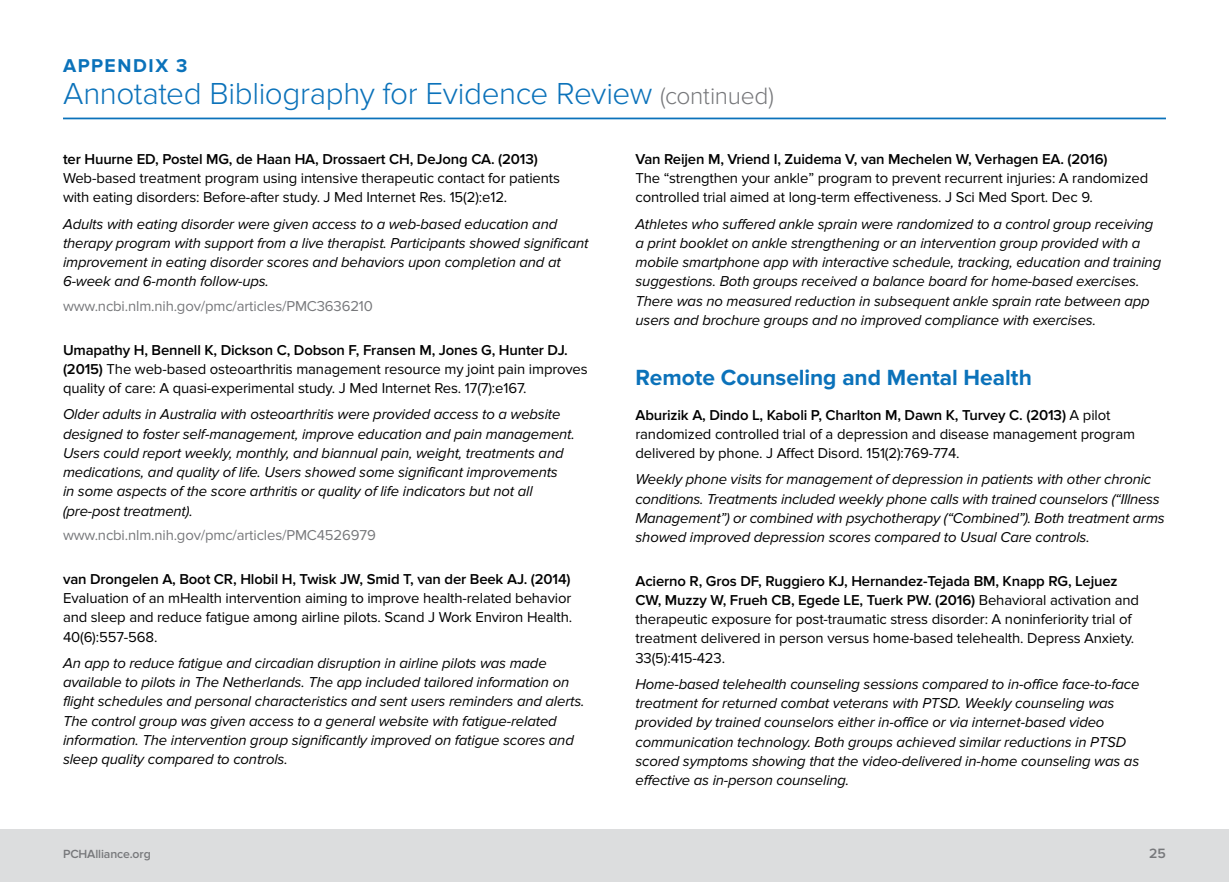
<style>
.page{position:relative;width:1229px;height:882px;background:#fff}
.page>*{position:absolute;margin:0;border:0;box-sizing:border-box;transform-origin:0 0}
.t1{font:300 31.5px "Proxima Nova";letter-spacing:-.015em;color:#0b72ba}
.t2{font:700 22.75px "Proxima Nova";letter-spacing:-.005em;color:#0b72ba}
.t3{font:700 19.25px "Proxima Nova";letter-spacing:.08em;color:#0b72ba}
.t4{font:italic 14.88px/19.2px "Proxima Nova";letter-spacing:-.01em;color:#000}
.t5{font:14.88px/19.2px "Proxima Nova";letter-spacing:-.01em;color:#000}
.t6{font:600 14.88px "Proxima Nova";letter-spacing:-.01em;color:#000}
.t7{font:14.88px "Proxima Nova";letter-spacing:-.01em;color:#77787b}
.t8{font:600 14px "Proxima Nova";color:#77787b}
.t9{font:600 12.25px "Proxima Nova";letter-spacing:-.01em;color:#77787b}
.s1{font-size:24.5px;color:#77787b}
.s2{font-weight:600}
</style>
<div class="page">
<div style="left:0;top:830px;width:1228px;height:52px;background:#dcddde"></div>
<hr style="left:63px;top:118px;width:1103px;height:1px;background:#0b72ba">
<p class="t3" style="left:63px;top:55px;width:126px">APPENDIX 3</p>
<h1 class="t1" style="left:63px;top:75px;width:712px">Annotated Bibliography for Evidence Review <span class="s1">(continued)</span></h1>
<p class="t6" style="left:63px;top:150px;width:476px">ter Huurne ED, Postel MG, de Haan HA, Drossaert CH, DeJong CA. (2013)</p>
<p class="t5" style="left:63px;top:169px;width:498px">Web-based treatment program using intensive therapeutic contact for patients with eating disorders: Before-after study. J Med Internet Res. 15(2):e12.</p>
<p class="t4" style="left:63px;top:215px;width:527px">Adults with eating disorder were given access to a web-based education and therapy program with support from a live therapist. Participants showed significant improvement in eating disorder scores and behaviors upon completion and at 6-week and 6-month follow-ups.</p>
<p class="t7" style="left:63px;top:298px;width:311px">www.ncbi.nlm.nih.gov/pmc/articles/PMC3636210</p>
<p class="t5" style="left:63px;top:340px;width:526px"><span class="s2">Umapathy H, Bennell K, Dickson C, Dobson F, Fransen M, Jones G, Hunter DJ. (2015)</span> The web-based osteoarthritis management resource my joint pain improves quality of care: A quasi-experimental study. J Med Internet Res. 17(7):e167.</p>
<p class="t4" style="left:63px;top:405px;width:513px">Older adults in Australia with osteoarthritis were provided access to a website designed to foster self-management, improve education and pain management.<br>Users could report weekly, monthly, and biannual pain, weight, treatments and medications, and quality of life. Users showed some significant improvements<br>in some aspects of the score arthritis or quality of life indicators but not all (pre-post treatment).</p>
<p class="t7" style="left:63px;top:527px;width:314px">www.ncbi.nlm.nih.gov/pmc/articles/PMC4526979</p>
<p class="t6" style="left:63px;top:570px;width:509px">van Drongelen A, Boot CR, Hlobil H, Twisk JW, Smid T, van der Beek AJ. (2014)</p>
<p class="t5" style="left:63px;top:589px;width:511px;text-align:justify">Evaluation of an mHealth intervention aiming to improve health-related behavior and sleep and reduce fatigue among airline pilots. Scand J Work Environ Health.<br>40(6):557-568.</p>
<p class="t4" style="left:63px;top:654px;width:523px">An app to reduce fatigue and circadian disruption in airline pilots was made available to pilots in The Netherlands. The app included tailored information on flight schedules and personal characteristics and sent users reminders and alerts.<br>The control group was given access to a general website with fatigue-related information. The intervention group significantly improved on fatigue scores and sleep quality compared to controls.</p>
<p class="t6" style="left:635px;top:150px;width:473px">Van Reijen M, Vriend I, Zuidema V, van Mechelen W, Verhagen EA. (2016)</p>
<p class="t5" style="left:635px;top:169px;width:514px">The “strengthen your ankle” program to prevent recurrent injuries: A randomized controlled trial aimed at long-term effectiveness. J Sci Med Sport. Dec 9.</p>
<p class="t4" style="left:635px;top:214px;width:527px">Athletes who suffered ankle sprain were randomized to a control group receiving a print booklet on ankle strengthening or an intervention group provided with a mobile smartphone app with interactive schedule, tracking, education and training suggestions. Both groups received a balance board for home-based exercises.<br>There was no measured reduction in subsequent ankle sprain rate between app users and brochure groups and no improved compliance with exercises.</p>
<h2 class="t2" style="left:635px;top:364px;width:398px">Remote Counseling and Mental Health</h2>
<p class="t5" style="left:635px;top:405px;width:501px"><span class="s2">Aburizik A, Dindo L, Kaboli P, Charlton M, Dawn K, Turvey C. (2013)</span> A pilot randomized controlled trial of a depression and disease management program delivered by phone. J Affect Disord. 151(2):769-774.</p>
<p class="t4" style="left:635px;top:470px;width:530px">Weekly phone visits for management of depression in patients with other chronic conditions. Treatments included weekly phone calls with trained counselors (“Illness Management”) or combined with psychotherapy (“Combined”). Both treatment arms showed improved depression scores compared to Usual Care controls.</p>
<p class="t5" style="left:635px;top:571px;width:505px"><span class="s2">Acierno R, Gros DF, Ruggiero KJ, Hernandez-Tejada BM, Knapp RG, Lejuez CW, Muzzy W, Frueh CB, Egede LE, Tuerk PW. (2016)</span> Behavioral activation and therapeutic exposure for post-traumatic stress disorder: A noninferiority trial of treatment delivered in person versus home-based telehealth. Depress Anxiety.<br>33(5):415-423.</p>
<p class="t4" style="left:635px;top:675px;width:505px">Home-based telehealth counseling sessions compared to in-office face-to-face treatment for returned combat veterans with PTSD. Weekly counseling was provided by trained counselors either in-office or via internet-based video communication technology. Both groups achieved similar reductions in PTSD scored symptoms showing that the video-delivered in-home counseling was as effective as in-person counseling.</p>
<p class="t9" style="left:63px;top:846px;width:89px">PCHAlliance.org</p>
<p class="t8" style="left:1149px;top:845px;width:18px">25</p>
</div>
